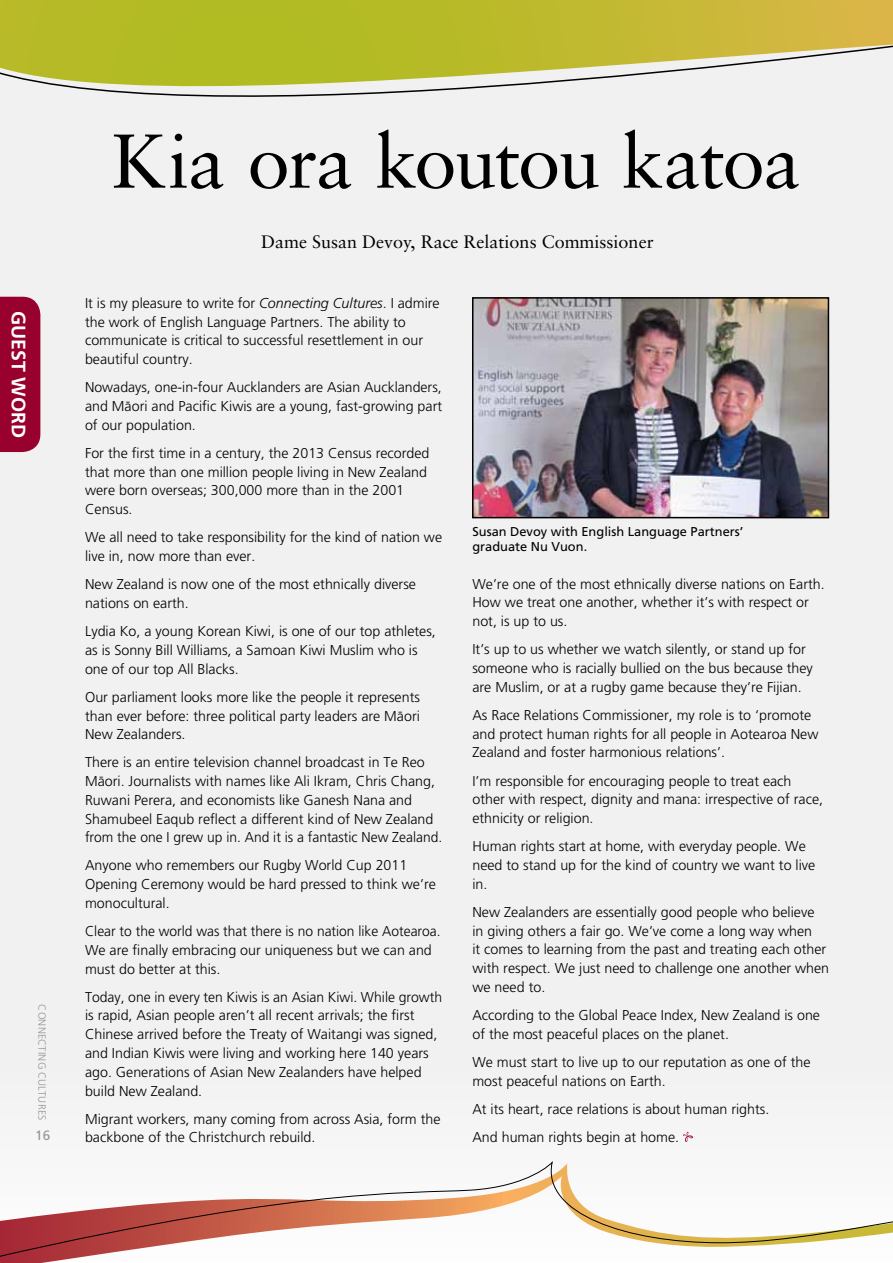
<style>
.page{position:relative;width:893px;height:1263px;background:#f1f1f2}
.page>*{position:absolute;margin:0;border:0;box-sizing:border-box;transform-origin:0 0}
.t1{font:76.2px "Sabon MC";letter-spacing:-.03em;color:#000}
.t2{font:700 19.5px "Frutiger";color:#fff}
.t3{font:18px "Sabon MC";color:#000}
.t4{font:300 14.25px/18.8px "Frutiger";color:#000}
.t5{font:13.5px "Frutiger";color:#939598}
.t6{font:12.9px/15px "Frutiger";color:#000}
.t7{font:300 10.5px "Frutiger";letter-spacing:.02em;color:#939598}
.s1{font-style:italic}
.s2{font-family:"Frutiger Light M";font-weight:400}
</style>
<div class="page">
<img style="left:475px;top:300px;width:351px;height:215px">
<div style="left:472px;top:297px;width:357px;height:221px;border:2px solid #000"></div>
<svg style="left:683px;top:1132px;width:10px;height:10px"></svg>
<div style="left:0;top:297px;width:40px;height:155px;background:#98002e"></div>
<svg style="left:0;top:0;width:893px;height:97px"></svg>
<svg style="left:0;top:1162px;width:893px;height:101px"></svg>
<h2 class="t2" style="left:30px;top:311px;width:128px;rotate:90deg">GUEST WORD</h2>
<p class="t7" style="left:48px;top:1004px;width:118px;rotate:90deg">Connecting Cultures</p>
<p class="t5" style="left:35px;top:1127px;width:17px">16</p>
<h1 class="t1" style="left:112px;top:116px;width:691px">Kia ora koutou katoa</h1>
<p class="t3" style="left:261px;top:231px;width:394px">Dame Susan Devoy, Race Relations Commissioner</p>
<p class="t4" style="left:85px;top:294px;width:356px">It is my pleasure to write for <span class="s1">Connecting Cultures</span>. I admire the work of English Language Partners. The ability to communicate is critical to successful resettlement in our beautiful country.</p>
<p class="t4" style="left:85px;top:378px;width:359px;text-align:justify">Nowadays, one-in-four Aucklanders are Asian Aucklanders, and M<span class="s2">ä</span>ori and Pacific Kiwis are a young, fast-growing part of our population.</p>
<p class="t4" style="left:85px;top:444px;width:346px">For the first time in a century, the 2013 Census recorded that more than one million people living in New Zealand were born overseas; 300,000 more than in the 2001<br>Census.</p>
<p class="t4" style="left:85px;top:528px;width:359px">We all need to take responsibility for the kind of nation we live in, now more than ever.</p>
<p class="t4" style="left:85px;top:575px;width:332px">New Zealand is now one of the most ethnically diverse nations on earth.</p>
<p class="t4" style="left:85px;top:622px;width:352px">Lydia Ko, a young Korean Kiwi, is one of our top athletes, as is Sonny Bill Williams, a Samoan Kiwi M uslim who is one of our top All Blacks.</p>
<p class="t4" style="left:85px;top:687px;width:336px;text-align:justify">Our parliament looks more like the people it represents than ever before: three political party leaders are M<span class="s2">ä</span>ori New Zealanders.</p>
<p class="t4" style="left:85px;top:753px;width:359px">There is an entire television channel broadcast in Te Reo M<span class="s2">ä</span>ori. Journalists with names like Ali Ikram, Chris Chang, Ruwani Perera, and economists like Ganesh Nana and Shamubeel Eaqub reflect a different kind of New Zealand from the one I grew up in. And it is a fantastic New Zealand.</p>
<p class="t4" style="left:85px;top:856px;width:352px">Anyone who remembers our Rugby World Cup 2011<br>Opening Ceremony would be hard pressed to think we’re monocultural.</p>
<p class="t4" style="left:85px;top:922px;width:357px">Clear to the world was that there is no nation like Aotearoa.<br>We are finally embracing our uniqueness but we can and must do better at this.</p>
<p class="t4" style="left:85px;top:987px;width:359px">Today, one in every ten Kiwis is an Asian Kiwi. While growth is rapid, Asian people aren’t all recent arrivals; the first Chinese arrived before the Treaty of Waitangi was signed, and Indian Kiwis were living and working here 140 years ago. Generations of Asian New Zealanders have helped build New Zealand.</p>
<p class="t4" style="left:85px;top:1109px;width:357px">M igrant workers, many coming from across Asia, form the backbone of the Christchurch rebuild.</p>
<p class="t6" style="left:472px;top:524px;width:272px">Susan Devoy with English Language Partners’ graduate Nu Vuon.</p>
<p class="t4" style="left:472px;top:574px;width:354px">We’re one of the most ethnically diverse nations on Earth.<br>How we treat one another, whether it’s with respect or not, is up to us.</p>
<p class="t4" style="left:472px;top:640px;width:342px">It’s up to us whether we watch silently, or stand up for someone who is racially bullied on the bus because they are M uslim, or at a rugby game because they’re Fijian.</p>
<p class="t4" style="left:472px;top:706px;width:348px">As Race Relations Commissioner, my role is to ‘promote and protect human rights for all people in Aotearoa New<br>Zealand and foster harmonious relations’.</p>
<p class="t4" style="left:472px;top:771px;width:352px">I’m responsible for encouraging people to treat each other with respect, dignity and mana: irrespective of race, ethnicity or religion.</p>
<p class="t4" style="left:472px;top:837px;width:344px">Human rights start at home, with everyday people. We need to stand up for the kind of country we want to live in.</p>
<p class="t4" style="left:472px;top:902px;width:358px">New Zealanders are essentially good people who believe<br>in giving others a fair go. We’ve come a long way when<br>it comes to learning from the past and treating each other with respect. We just need to challenge one another when we need to.</p>
<p class="t4" style="left:472px;top:1006px;width:349px">According to the Global Peace Index, New Zealand is one of the most peaceful places on the planet.</p>
<p class="t4" style="left:472px;top:1052px;width:340px">We must start to live up to our reputation as one of the most peaceful nations on Earth.</p>
<p class="t4" style="left:472px;top:1095px;width:298px;line-height:28.2px">At its heart, race relations is about human rights.<br>And human rights begin at home.</p>
</div>
